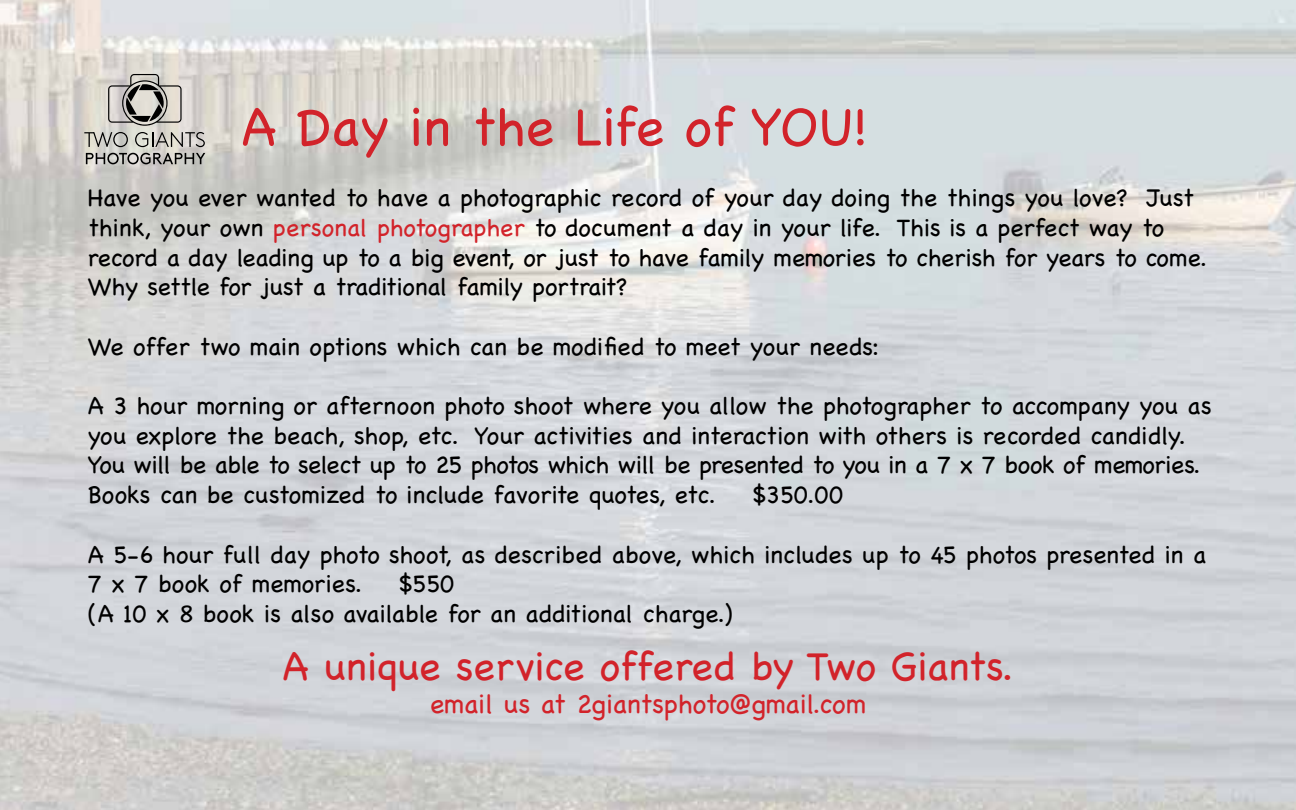
<style>
.page{position:relative;width:1296px;height:810px;background:#fff}
.page>*{position:absolute;margin:0;border:0;box-sizing:border-box;transform-origin:0 0}
.t1{font:54px "Chalkboard";color:#d2232a}
.t2{font:40.5px "Chalkboard";color:#d2232a}
.t3{font:27px "Chalkboard";color:#d2232a}
.t4{font:24.75px/29.7px "Chalkboard";color:#000}
.s1{color:#d2232a}
</style>
<div class="page">
<img style="left:0;top:0;width:1296px;height:810px">
<svg style="left:86px;top:153px;width:119px;height:11px"></svg>
<svg style="left:84px;top:132px;width:44px;height:15px"></svg>
<svg style="left:135px;top:132px;width:70px;height:15px"></svg>
<svg style="left:108px;top:74px;width:74px;height:52px;background:#a8a5a0"></svg>
<h1 class="t1" style="left:241px;top:95px;width:627px">A Day in the Life of YOU!</h1>
<p class="t4" style="left:88px;top:183px;width:1121px">Have you ever wanted to have a photographic record of your day doing the things you love? Just think, your own <span class="s1">personal photographer</span> to document a day in your life. This is a perfect way to record a day leading up to a big event, or just to have family memories to cherish for years to come.<br>Why settle for just a traditional family portrait?</p>
<p class="t4" style="left:88px;top:331px;width:793px">We offer two main options which can be modified to meet your needs:</p>
<p class="t4" style="left:88px;top:391px;width:1125px">A 3 hour morning or afternoon photo shoot where you allow the photographer to accompany you as you explore the beach, shop, etc. Your activities and interaction with others is recorded candidly.<br>You will be able to select up to 25 photos which will be presented to you in a 7 x 7 book of memories.<br>Books can be customized to include favorite quotes, etc.</p>
<p class="t4" style="left:752px;top:480px;width:92px">$350.00</p>
<p class="t4" style="left:88px;top:539px;width:1120px">A 5-6 hour full day photo shoot, as described above, which includes up to 45 photos presented in a<br>7 x 7 book of memories.</p>
<p class="t4" style="left:88px;top:569px;width:646px;text-indent:311px">$550<br>(A 10 x 8 book is also available for an additional charge.)</p>
<h2 class="t2" style="left:283px;top:643px;width:732px">A unique service offered by Two Giants.</h2>
<p class="t3" style="left:430px;top:688px;width:437px">email us at 2giantsphoto@gmail.com</p>
</div>
